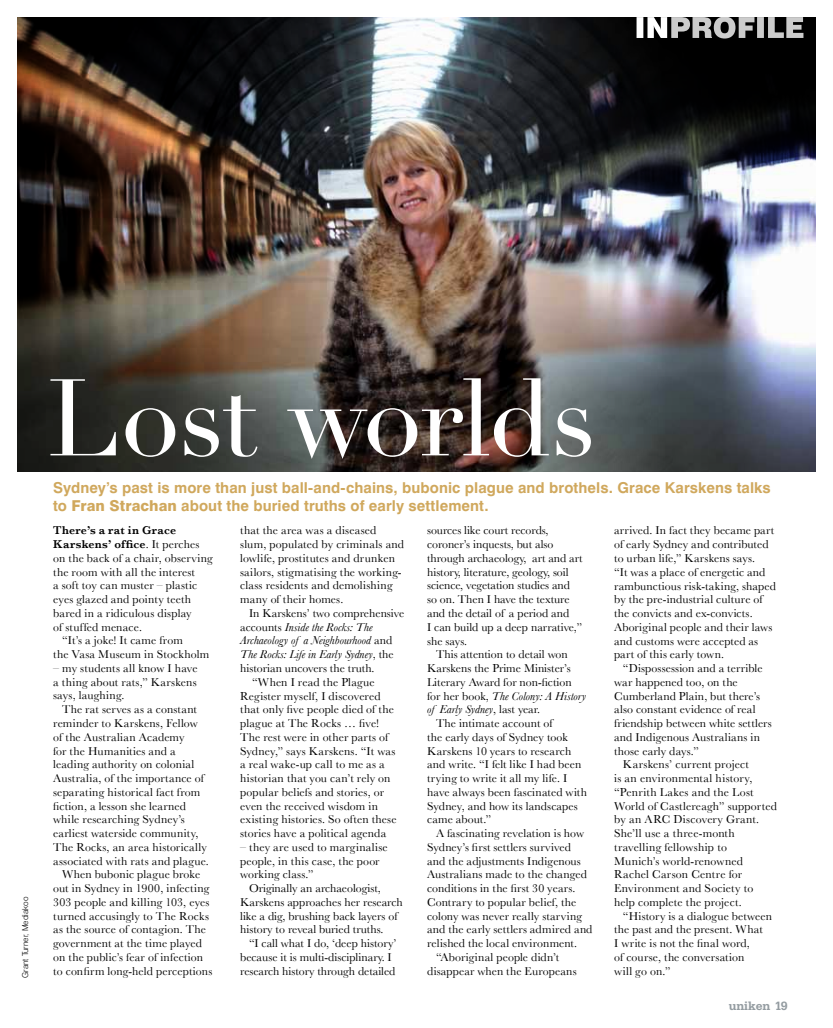
<style>
.page{position:relative;width:833px;height:1028px;background:#fff}
.page>*{position:absolute;margin:0;border:0;box-sizing:border-box;transform-origin:0 0}
.t1{font:106.88px "Didot";color:#fff}
.t2{font:700 15px/17.5px "Swiss 721 BT";letter-spacing:.005em;color:#d0a85d}
.t3{font:500 12.5px "Serifa BEFOP";color:#949ca1}
.t4{font:11.88px/13.8px "Baskerville";letter-spacing:.01em;color:#000}
.t5{font:italic 11.88px "Baskerville";color:#000}
.t6{font:600 11.88px "Baskerville";letter-spacing:.025em;color:#000}
.t7{font:300 8.12px "Swiss 721 BT";color:#000}
.s1{font-weight:800}
.s2{font-weight:400}
.s3{font-style:normal}
</style>
<div class="page">
<img style="left:18px;top:18px;width:797px;height:453px">
<svg style="left:636px;top:17px;width:167px;height:22px;background:#818181"></svg>
<p class="t7" style="left:20px;top:978px;width:83px;rotate:-90deg">Grant Turner, Mediakoo</p>
<h1 class="t1" style="left:47px;top:354px;width:550px">Lost worlds</h1>
<p class="t2" style="left:53px;top:479px;width:719px">Sydney’s past is more than just ball-and-chains, bubonic plague and brothels. Grace Karskens talks to <span class="s1">Fran Strachan</span> about the buried truths of early settlement.</p>
<p class="t6" style="left:53px;top:523px;width:125px">There’s a rat in Grace</p>
<p class="t6" style="left:53px;top:537px;width:148px">Karskens’ office<span class="s2">. It perches</span></p>
<p class="t4" style="left:53px;top:551px;width:161px">on the back of a chair, observing</p>
<p class="t4" style="left:53px;top:565px;width:143px">the room with all the interest</p>
<p class="t4" style="left:53px;top:578px;width:145px">a soft toy can muster – plastic</p>
<p class="t4" style="left:53px;top:592px;width:140px">eyes glazed and pointy teeth</p>
<p class="t4" style="left:53px;top:606px;width:140px">bared in a ridiculous display</p>
<p class="t4" style="left:53px;top:620px;width:90px">of stuffed menace.</p>
<p class="t4" style="left:62px;top:633px;width:122px">“It’s a joke! It came from</p>
<p class="t4" style="left:53px;top:647px;width:158px">the Vasa Museum in Stockholm</p>
<p class="t4" style="left:53px;top:661px;width:146px;text-align:justify">– my students all know I have a thing about rats,” Karskens says, laughing.</p>
<p class="t4" style="left:62px;top:702px;width:136px">The rat serves as a constant</p>
<p class="t4" style="left:53px;top:716px;width:146px">reminder to Karskens, Fellow</p>
<p class="t4" style="left:53px;top:730px;width:133px">of the Australian Academy</p>
<p class="t4" style="left:53px;top:743px;width:124px">for the Humanities and a</p>
<p class="t4" style="left:53px;top:757px;width:143px">leading authority on colonial</p>
<p class="t4" style="left:53px;top:771px;width:152px">Australia, of the importance of</p>
<p class="t4" style="left:53px;top:785px;width:149px">separating historical fact from</p>
<p class="t4" style="left:53px;top:798px;width:134px">fiction, a lesson she learned</p>
<p class="t4" style="left:53px;top:812px;width:133px">while researching Sydney’s</p>
<p class="t4" style="left:53px;top:826px;width:147px">earliest waterside community,</p>
<p class="t4" style="left:53px;top:840px;width:155px">The Rocks, an area historically</p>
<p class="t4" style="left:53px;top:853px;width:157px">associated with rats and plague.</p>
<p class="t4" style="left:62px;top:867px;width:140px">When bubonic plague broke</p>
<p class="t4" style="left:53px;top:881px;width:158px">out in Sydney in 1900, infecting</p>
<p class="t4" style="left:53px;top:895px;width:158px">303 people and killing 103, eyes</p>
<p class="t4" style="left:53px;top:908px;width:157px">turned accusingly to The Rocks</p>
<p class="t4" style="left:53px;top:922px;width:154px">as the source of contagion. The</p>
<p class="t4" style="left:53px;top:936px;width:150px">government at the time played</p>
<p class="t4" style="left:53px;top:950px;width:151px">on the public’s fear of infection</p>
<p class="t4" style="left:53px;top:963px;width:161px">to confirm long-held perceptions</p>
<p class="t4" style="left:240px;top:523px;width:165px">that the area was a diseased slum, populated by criminals and lowlife, prostitutes and drunken sailors, stigmatising the working&shy;class residents and demolishing many of their homes.</p>
<p class="t4" style="left:249px;top:606px;width:157px">In Karskens’ two comprehensive</p>
<p class="t5" style="left:240px;top:620px;width:134px"><span class="s3">accounts</span> Inside the Rocks: The</p>
<p class="t5" style="left:240px;top:633px;width:153px">Archaeology of a Neighbourhood <span class="s3">and</span></p>
<p class="t5" style="left:240px;top:647px;width:155px">The Rocks: Life in Early Sydney<span class="s3">, the</span></p>
<p class="t4" style="left:240px;top:661px;width:136px">historian uncovers the truth.</p>
<p class="t4" style="left:252px;top:675px;width:124px">“When I read the Plague</p>
<p class="t4" style="left:240px;top:688px;width:142px">Register myself, I discovered</p>
<p class="t4" style="left:240px;top:702px;width:155px">that only five people died of the</p>
<p class="t4" style="left:240px;top:716px;width:141px">plague at The Rocks … five!</p>
<p class="t4" style="left:240px;top:730px;width:150px">The rest were in other parts of</p>
<p class="t4" style="left:240px;top:743px;width:157px">Sydney,” says Karskens. “It was</p>
<p class="t4" style="left:240px;top:757px;width:146px">a real wake-up call to me as a</p>
<p class="t4" style="left:240px;top:771px;width:152px">historian that you can’t rely on</p>
<p class="t4" style="left:240px;top:785px;width:145px">popular beliefs and stories, or</p>
<p class="t4" style="left:240px;top:798px;width:139px">even the received wisdom in</p>
<p class="t4" style="left:240px;top:812px;width:158px">existing histories. So often these</p>
<p class="t4" style="left:240px;top:826px;width:148px">stories have a political agenda</p>
<p class="t4" style="left:240px;top:840px;width:149px">– they are used to marginalise people, in this case, the poor working class.”</p>
<p class="t4" style="left:240px;top:881px;width:164px;text-indent:9px">Originally an archaeologist, Karskens approaches her research like a dig, brushing back layers of history to reveal buried truths.</p>
<p class="t4" style="left:240px;top:936px;width:158px;text-indent:9px">“I call what I do, ‘deep history’ because it is multi-disciplinary. I research history through detailed</p>
<p class="t4" style="left:427px;top:523px;width:157px">sources like court records, coroner’s inquests, but also through archaeology, art and art history, literature, geology, soil science, vegetation studies and so on. Then I have the texture and the detail of a period and<br>I can build up a deep narrative,” she says.</p>
<p class="t4" style="left:436px;top:647px;width:133px">This attention to detail won</p>
<p class="t4" style="left:427px;top:661px;width:145px">Karskens the Prime Minister’s</p>
<p class="t4" style="left:427px;top:675px;width:146px">Literary Award for non-fiction</p>
<p class="t5" style="left:427px;top:688px;width:160px"><span class="s3">for her book,</span> The Colony: A History</p>
<p class="t5" style="left:427px;top:702px;width:114px">of Early Sydney<span class="s3">, last year.</span></p>
<p class="t4" style="left:436px;top:716px;width:118px">The intimate account of</p>
<p class="t4" style="left:427px;top:730px;width:142px">the early days of Sydney took</p>
<p class="t4" style="left:427px;top:743px;width:146px">Karskens 10 years to research</p>
<p class="t4" style="left:427px;top:757px;width:156px">and write. “I felt like I had been</p>
<p class="t4" style="left:427px;top:771px;width:142px">trying to write it all my life. I</p>
<p class="t4" style="left:427px;top:785px;width:161px">have always been fascinated with</p>
<p class="t4" style="left:427px;top:798px;width:152px">Sydney, and how its landscapes</p>
<p class="t4" style="left:427px;top:812px;width:66px">came about.”</p>
<p class="t4" style="left:436px;top:826px;width:150px">A fascinating revelation is how</p>
<p class="t4" style="left:427px;top:840px;width:145px">Sydney’s first settlers survived</p>
<p class="t4" style="left:427px;top:853px;width:155px">and the adjustments Indigenous</p>
<p class="t4" style="left:427px;top:867px;width:161px">Australians made to the changed</p>
<p class="t4" style="left:427px;top:881px;width:150px">conditions in the first 30 years.</p>
<p class="t4" style="left:427px;top:895px;width:151px">Contrary to popular belief, the</p>
<p class="t4" style="left:427px;top:908px;width:156px">colony was never really starving</p>
<p class="t4" style="left:427px;top:922px;width:167px">and the early settlers admired and</p>
<p class="t4" style="left:427px;top:936px;width:152px">relished the local environment.</p>
<p class="t4" style="left:436px;top:950px;width:125px">“Aboriginal people didn’t</p>
<p class="t4" style="left:427px;top:963px;width:151px">disappear when the Europeans</p>
<p class="t4" style="left:614px;top:523px;width:163px">arrived. In fact they became part of early Sydney and contributed to urban life,” Karskens says.<br>“It was a place of energetic and rambunctious risk-taking, shaped by the pre-industrial culture of the convicts and ex-convicts.<br>Aboriginal people and their laws and customs were accepted as part of this early town.</p>
<p class="t4" style="left:623px;top:661px;width:141px">“Dispossession and a terrible</p>
<p class="t4" style="left:614px;top:675px;width:125px">war happened too, on the</p>
<p class="t4" style="left:614px;top:688px;width:147px">Cumberland Plain, but there’s</p>
<p class="t4" style="left:614px;top:702px;width:143px">also constant evidence of real</p>
<p class="t4" style="left:614px;top:716px;width:159px">friendship between white settlers</p>
<p class="t4" style="left:614px;top:730px;width:147px">and Indigenous Australians in</p>
<p class="t4" style="left:614px;top:743px;width:86px">those early days.”</p>
<p class="t4" style="left:623px;top:757px;width:127px">Karskens’ current project</p>
<p class="t4" style="left:614px;top:771px;width:140px">is an environmental history,</p>
<p class="t4" style="left:614px;top:785px;width:141px">“Penrith Lakes and the Lost</p>
<p class="t4" style="left:614px;top:798px;width:164px">World of Castlereagh” supported</p>
<p class="t4" style="left:614px;top:812px;width:147px">by an ARC Discovery Grant.</p>
<p class="t4" style="left:614px;top:826px;width:122px">She’ll use a three-month</p>
<p class="t4" style="left:614px;top:840px;width:114px">travelling fellowship to</p>
<p class="t4" style="left:614px;top:853px;width:130px">Munich’s world-renowned</p>
<p class="t4" style="left:614px;top:867px;width:130px">Rachel Carson Centre for</p>
<p class="t4" style="left:614px;top:881px;width:141px">Environment and Society to</p>
<p class="t4" style="left:614px;top:895px;width:129px">help complete the project.</p>
<p class="t4" style="left:623px;top:908px;width:150px">“History is a dialogue between</p>
<p class="t4" style="left:614px;top:922px;width:150px">the past and the present. What</p>
<p class="t4" style="left:614px;top:936px;width:137px">I write is not the final word,</p>
<p class="t4" style="left:614px;top:950px;width:132px">of course, the conversation</p>
<p class="t4" style="left:614px;top:963px;width:58px">will go on.”</p>
<p class="t3" style="left:728px;top:998px;width:61px">uniken 19</p>
</div>
